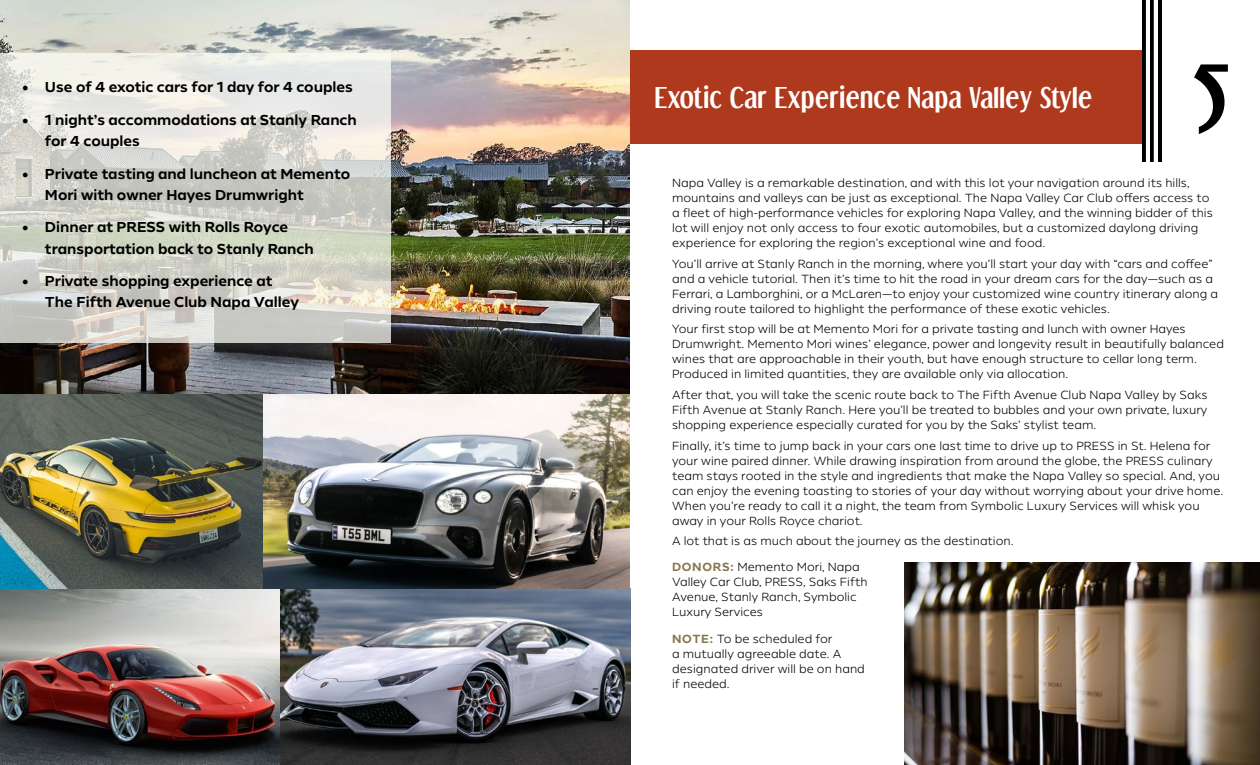
<style>
.page{position:relative;width:1260px;height:765px;background:#fff}
.page>*{position:absolute;margin:0;border:0;box-sizing:border-box;transform-origin:0 0}
.t1{font:700 86.25px "Dream Orphans";color:#000}
.t2{font:700 26.25px "Dream Orphans";letter-spacing:.02em;color:#fff}
.t3{font:700 13.75px/21.2px "Helios Antique";color:#000}
.t4{font:11.25px/15px "Helios Antique";color:#000}
.s1{font-weight:700;color:#86764e}
</style>
<div class="page">
<img style="left:280px;top:589px;width:350px;height:176px">
<img style="left:0;top:589px;width:280px;height:176px">
<img style="left:263px;top:393px;width:367px;height:196px">
<img style="left:0;top:393px;width:263px;height:196px">
<img style="left:0;top:0;width:630px;height:393px">
<svg style="left:0;top:54px;width:390px;height:289px;background:#d8d8d1"></svg>
<div style="left:631px;top:50px;width:516px;height:93px;background:#ae391d"></div>
<svg style="left:1142px;top:0;width:4px;height:162px"></svg>
<svg style="left:1146px;top:0;width:8px;height:162px"></svg>
<hr style="left:1158px;top:0;width:4px;height:162px;background:#000">
<img style="left:904px;top:563px;width:356px;height:202px">
<p class="t3" style="left:22px;top:77px;width:332px">• Use of 4 exotic cars for 1 day for 4 couples</p>
<p class="t3" style="left:45px;top:109px;width:313px;text-indent:-22px">• 1 night’s accommodations at Stanly Ranch for 4 couples</p>
<p class="t3" style="left:45px;top:163px;width:307px;text-indent:-22px">• Private tasting and luncheon at Memento<br>Mori with owner Hayes Drumwright</p>
<p class="t3" style="left:45px;top:217px;width:270px;text-indent:-22px">• Dinner at PRESS with Rolls Royce transportation back to Stanly Ranch</p>
<p class="t3" style="left:45px;top:271px;width:256px;text-indent:-22px">• Private shopping experience at<br>The Fifth Avenue Club Napa Valley</p>
<h2 class="t2" style="left:655px;top:80px;width:439px">Exotic Car Experience Napa Valley Style</h2>
<h1 class="t1" style="left:1193px;top:31px;width:37px">5</h1>
<p class="t4" style="left:672px;top:176px;width:542px">Napa Valley is a remarkable destination, and with this lot your navigation around its hills, mountains and valleys can be just as exceptional. The Napa Valley Car Club offers access to a fleet of high-performance vehicles for exploring Napa Valley, and the winning bidder of this lot will enjoy not only access to four exotic automobiles, but a customized daylong driving experience for exploring the region’s exceptional wine and food.</p>
<p class="t4" style="left:672px;top:256px;width:548px">You’ll arrive at Stanly Ranch in the morning, where you’ll start your day with “cars and coffee” and a vehicle tutorial. Then it’s time to hit the road in your dream cars for the day—such as a Ferrari, a Lamborghini, or a McLaren—to enjoy your customized wine country itinerary along a driving route tailored to highlight the performance of these exotic vehicles.</p>
<p class="t4" style="left:672px;top:322px;width:553px">Your first stop will be at Memento Mori for a private tasting and lunch with owner Hayes Drumwright. Memento Mori wines’ elegance, power and longevity result in beautifully balanced wines that are approachable in their youth, but have enough structure to cellar long term.<br>Produced in limited quantities, they are available only via allocation.</p>
<p class="t4" style="left:672px;top:387px;width:537px;text-align:justify">After that, you will take the scenic route back to The Fifth Avenue Club Napa Valley by Saks Fifth Avenue at Stanly Ranch. Here you’ll be treated to bubbles and your own private, luxury shopping experience especially curated for you by the Saks’ stylist team.</p>
<p class="t4" style="left:672px;top:438px;width:553px">Finally, it’s time to jump back in your cars one last time to drive up to PRESS in St. Helena for your wine paired dinner. While drawing inspiration from around the globe, the PRESS culinary team stays rooted in the style and ingredients that make the Napa Valley so special. And, you can enjoy the evening toasting to stories of your day without worrying about your drive home.<br>When you’re ready to call it a night, the team from Symbolic Luxury Services will whisk you away in your Rolls Royce chariot.</p>
<p class="t4" style="left:672px;top:534px;width:343px">A lot that is as much about the journey as the destination.</p>
<p class="t4" style="left:672px;top:560px;width:197px"><span class="s1">DONORS:</span> Memento Mori, Napa<br>Valley Car Club, PRESS, Saks Fifth<br>Avenue, Stanly Ranch, Symbolic<br>Luxury Services</p>
<p class="t4" style="left:672px;top:631px;width:194px"><span class="s1">NOTE:</span> To be scheduled for<br>a mutually agreeable date. A designated driver will be on hand if needed.</p>
</div>
